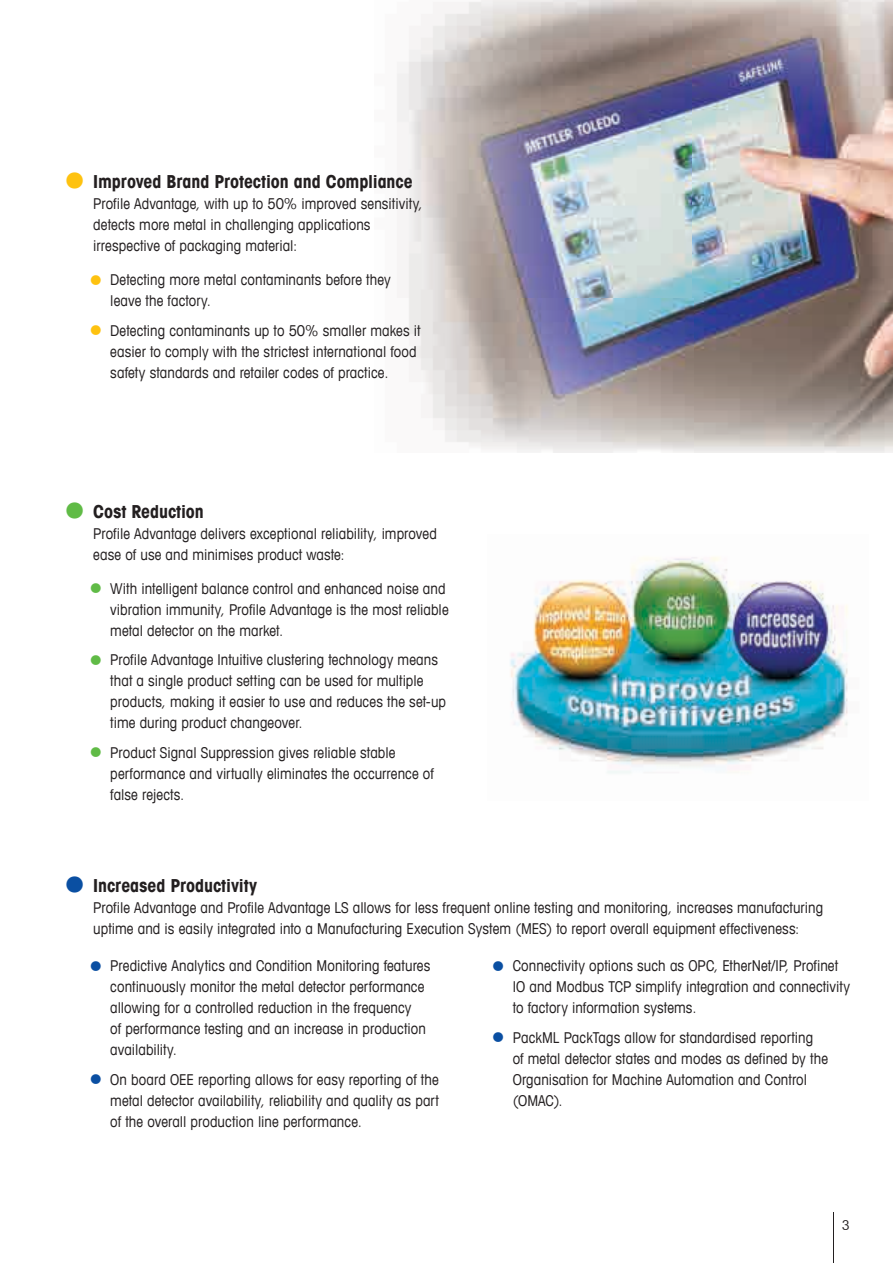
<style>
.page{position:relative;width:893px;height:1263px;background:#fff}
.page>*{position:absolute;margin:0;border:0;box-sizing:border-box;transform-origin:0 0}
.t1{font:700 condensed 18px "Avant Garde Com";letter-spacing:-.005em;color:#231f20}
.t2{font:condensed 15px/21px "Avant Garde Com";letter-spacing:.005em;color:#231f20}
.t3{font:condensed 13.5px "Avant Garde";color:#231f20}
.s1{font-size:45px;color:#fec210}
.s2{font-size:27px;color:#fec210}
.s3{font-size:45px;color:#60bb46}
.s4{font-size:27px;color:#60bb46}
.s5{font-size:45px;color:#0a4fa2}
.s6{font-size:27px;color:#0a4fa2}
</style>
<div class="page">
<img style="left:397px;top:0;width:496px;height:453px">
<hr style="left:833px;top:1212px;width:1px;height:51px;background:#231f20">
<img style="left:510px;top:557px;width:338px;height:217px">
<p class="t1" style="left:64px;top:170px;width:351px"><span class="s1">•</span> Improved Brand Protection and Compliance</p>
<p class="t2" style="left:93px;top:193px;width:331px">Profile Advantage, with up to 50% improved sensitivity, detects more metal in challenging applications irrespective of packaging material:</p>
<p class="t2" style="left:110px;top:269px;width:282px;text-indent:-21px"><span class="s2">•</span> Detecting more metal contaminants before they leave the factory.</p>
<p class="t2" style="left:110px;top:319px;width:312px;text-indent:-21px"><span class="s2">•</span> Detecting contaminants up to 50% smaller makes it easier to comply with the strictest international food safety standards and retailer codes of practice.</p>
<p class="t1" style="left:64px;top:500px;width:142px"><span class="s3">•</span> Cost Reduction</p>
<p class="t2" style="left:93px;top:523px;width:345px">Profile Advantage delivers exceptional reliability, improved ease of use and minimises product waste:</p>
<p class="t2" style="left:110px;top:577px;width:340px;text-indent:-21px"><span class="s4">•</span> With intelligent balance control and enhanced noise and vibration immunity, Profile Advantage is the most reliable metal detector on the market.</p>
<p class="t2" style="left:110px;top:649px;width:337px;text-indent:-21px"><span class="s4">•</span> Profile Advantage Intuitive clustering technology means that a single product setting can be used for multiple products, making it easier to use and reduces the set-up time during product changeover.</p>
<p class="t2" style="left:110px;top:741px;width:325px;text-indent:-21px"><span class="s4">•</span> Product Signal Suppression gives reliable stable performance and virtually eliminates the occurrence of false rejects.</p>
<p class="t1" style="left:64px;top:874px;width:195px"><span class="s5">•</span> Increased Productivity</p>
<p class="t2" style="left:93px;top:897px;width:731px">Profile Advantage and Profile Advantage LS allows for less frequent online testing and monitoring, increases manufacturing uptime and is easily integrated into a Manufacturing Execution System (MES) to report overall equipment effectiveness:</p>
<p class="t2" style="left:110px;top:955px;width:322px;text-indent:-21px"><span class="s6">•</span> Predictive Analytics and Condition Monitoring features continuously monitor the metal detector performance allowing for a controlled reduction in the frequency<br>of performance testing and an increase in production availability.</p>
<p class="t2" style="left:110px;top:1068px;width:330px;text-align:justify;text-indent:-21px"><span class="s6">•</span> On board OEE reporting allows for easy reporting of the metal detector availability, reliability and quality as part of the overall production line performance.</p>
<p class="t2" style="left:513px;top:955px;width:339px;text-indent:-21px"><span class="s6">•</span> Connectivity options such as OPC, EtherNet/IP, Profinet<br>IO and Modbus TCP simplify integration and connectivity to factory information systems.</p>
<p class="t2" style="left:513px;top:1026px;width:317px;text-indent:-21px"><span class="s6">•</span> PackML PackTags allow for standardised reporting<br>of metal detector states and modes as defined by the Organisation for Machine Automation and Control (OMAC).</p>
<p class="t3" style="left:842px;top:1217px;width:9px">3</p>
</div>
